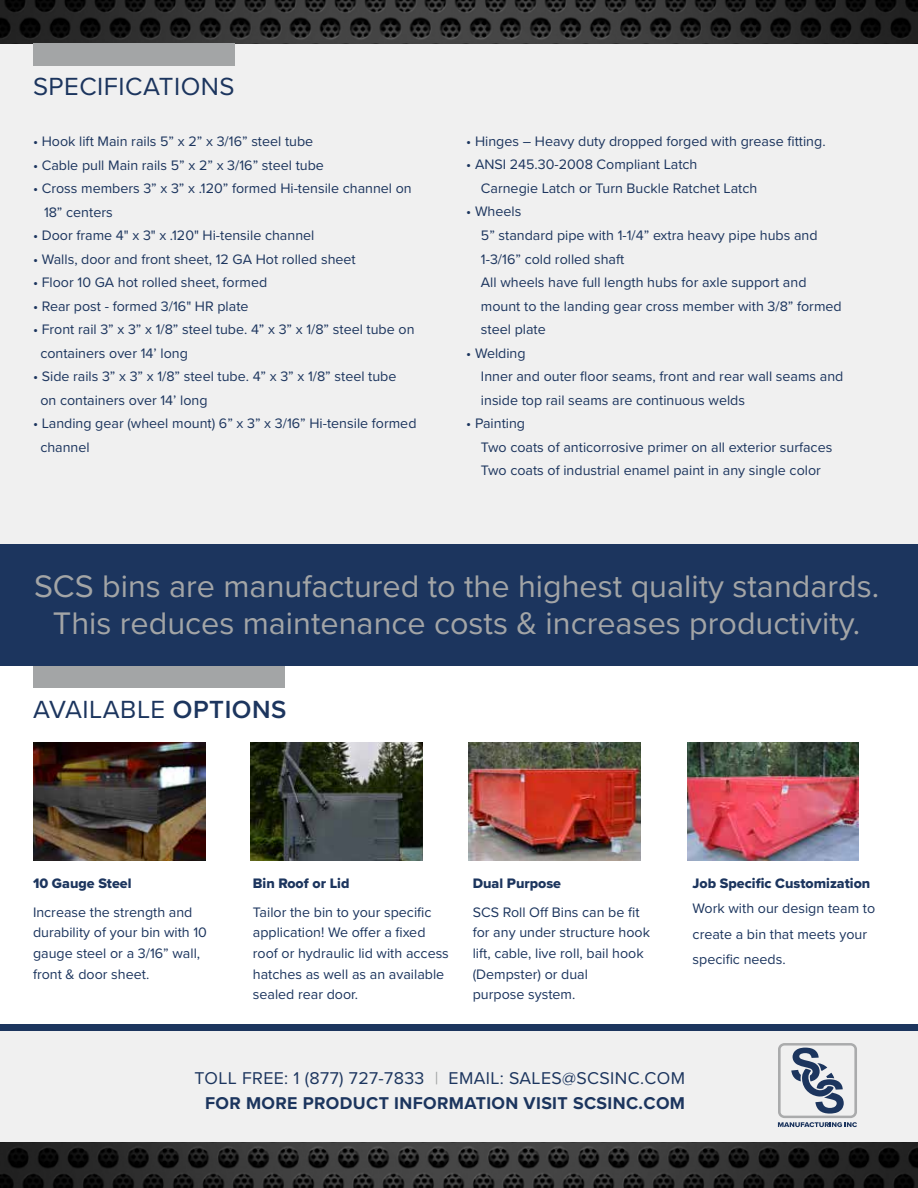
<style>
.page{position:relative;width:918px;height:1188px;background:#fff}
.page>*{position:absolute;margin:0;border:0;box-sizing:border-box;transform-origin:0 0}
.t1{font:32.4px/36.8px "Proxima Nova";color:#a3a5a6;text-align:center}
.t2{font:25.8px "Proxima Nova";letter-spacing:.02em;color:#1c355e}
.t3{font:17.7px/25.7px "Proxima Nova";letter-spacing:.02em;color:#1c355e;text-align:center}
.t4{font:14.25px/23.5px "Proxima Nova";color:#1c355e}
.t5{font:14.25px "Proxima Nova Extrabld";color:#1c355e}
.s1{font-weight:600}
.s2{color:#a3a5a6}
.s3{font-weight:700}
</style>
<div class="page">
<div style="left:0;top:1028px;width:918px;height:160px;background:#f0f0f0"></div>
<div style="left:0;top:1024px;width:918px;height:6px;background:#1c355e"></div>
<div style="left:0;top:13px;width:918px;height:589px;background:#f0f0f0"></div>
<img style="left:0;top:0;width:918px;height:44px">
<img style="left:0;top:1142px;width:918px;height:46px">
<div style="left:33px;top:43px;width:201px;height:22px;background:#a3a5a6"></div>
<div style="left:33px;top:666px;width:251px;height:22px;background:#a3a5a6"></div>
<img style="left:33px;top:743px;width:172px;height:117px">
<img style="left:251px;top:743px;width:172px;height:117px">
<img style="left:469px;top:743px;width:172px;height:117px">
<img style="left:687px;top:743px;width:172px;height:117px">
<div style="left:0;top:544px;width:918px;height:122px;background:#1c355e"></div>
<svg style="left:778px;top:1043px;width:79px;height:84px"></svg>
<h2 class="t2" style="left:33px;top:76px;width:203px">SPECIFICATIONS</h2>
<p class="t4" style="left:33px;top:130px;width:282px">• Hook lift Main rails 5” x 2” x 3/16” steel tube</p>
<p class="t4" style="left:33px;top:154px;width:292px">• Cable pull Main rails 5” x 2” x 3/16” steel tube</p>
<p class="t4" style="left:44px;top:177px;width:369px;text-indent:-11px">• Cross members 3” x 3” x .120” formed Hi-tensile channel on<br>18” centers</p>
<p class="t4" style="left:33px;top:224px;width:283px">• Door frame 4" x 3" x .120" Hi-tensile channel</p>
<p class="t4" style="left:33px;top:248px;width:324px">• Walls, door and front sheet, 12 GA Hot rolled sheet</p>
<p class="t4" style="left:33px;top:271px;width:236px">• Floor 10 GA hot rolled sheet, formed</p>
<p class="t4" style="left:33px;top:295px;width:217px">• Rear post - formed 3/16" HR plate</p>
<p class="t4" style="left:40px;top:318px;width:376px;text-indent:-7px">• Front rail 3” x 3” x 1/8” steel tube. 4” x 3” x 1/8” steel tube on containers over 14’ long</p>
<p class="t4" style="left:40px;top:365px;width:358px;text-indent:-7px">• Side rails 3” x 3” x 1/8” steel tube. 4” x 3” x 1/8” steel tube on containers over 14’ long</p>
<p class="t4" style="left:40px;top:412px;width:378px;text-indent:-7px">• Landing gear (wheel mount) 6” x 3” x 3/16” Hi-tensile formed channel</p>
<p class="t4" style="left:466px;top:130px;width:361px">• Hinges – Heavy duty dropped forged with grease fitting.</p>
<p class="t4" style="left:481px;top:154px;width:278px;text-indent:-15px">• ANSI 245.30-2008 Compliant Latch<br>Carnegie Latch or Turn Buckle Ratchet Latch</p>
<p class="t4" style="left:481px;top:201px;width:362px;text-indent:-15px">• Wheels<br>5” standard pipe with 1-1/4” extra heavy pipe hubs and 1-3/16” cold rolled shaft<br>All wheels have full length hubs for axle support and mount to the landing gear cross member with 3/8” formed steel plate</p>
<p class="t4" style="left:481px;top:342px;width:364px;text-indent:-15px">• Welding<br>Inner and outer floor seams, front and rear wall seams and inside top rail seams are continuous welds</p>
<p class="t4" style="left:481px;top:412px;width:353px;text-indent:-15px">• Painting<br>Two coats of anticorrosive primer on all exterior surfaces<br>Two coats of industrial enamel paint in any single color</p>
<h1 class="t1" style="left:34px;top:570px;width:847px">SCS bins are manufactured to the highest quality standards.<br>This reduces maintenance costs &amp; increases productivity.</h1>
<h2 class="t2" style="left:33px;top:698px;width:255px">AVAILABLE <span class="s1">OPTIONS</span></h2>
<p class="t5" style="left:33px;top:877px;width:100px">10 Gauge Steel</p>
<p class="t4" style="left:33px;top:903px;width:176px;line-height:20.5px">Increase the strength and durability of your bin with 10 gauge steel or a 3/16” wall, front &amp; door sheet.</p>
<p class="t5" style="left:253px;top:877px;width:98px">Bin Roof or Lid</p>
<p class="t4" style="left:253px;top:903px;width:198px;line-height:20.5px">Tailor the bin to your specific application! We offer a fixed roof or hydraulic lid with access hatches as well as an available sealed rear door.</p>
<p class="t5" style="left:473px;top:877px;width:90px">Dual Purpose</p>
<p class="t4" style="left:473px;top:903px;width:179px;line-height:20.5px">SCS Roll Off Bins can be fit for any under structure hook lift, cable, live roll, bail hook (Dempster) or dual<br>purpose system.</p>
<p class="t5" style="left:693px;top:877px;width:179px">Job Specific Customization</p>
<p class="t4" style="left:693px;top:897px;width:184px;line-height:25.5px">Work with our design team to create a bin that meets your specific needs.</p>
<p class="t3" style="left:195px;top:1066px;width:492px">TOLL FREE: 1 (877) 727-7833 <span class="s2">|</span> EMAIL: SALES@SCSINC.COM<br><span class="s3">FOR MORE PRODUCT INFORMATION VISIT SCSINC.COM</span></p>
</div>
